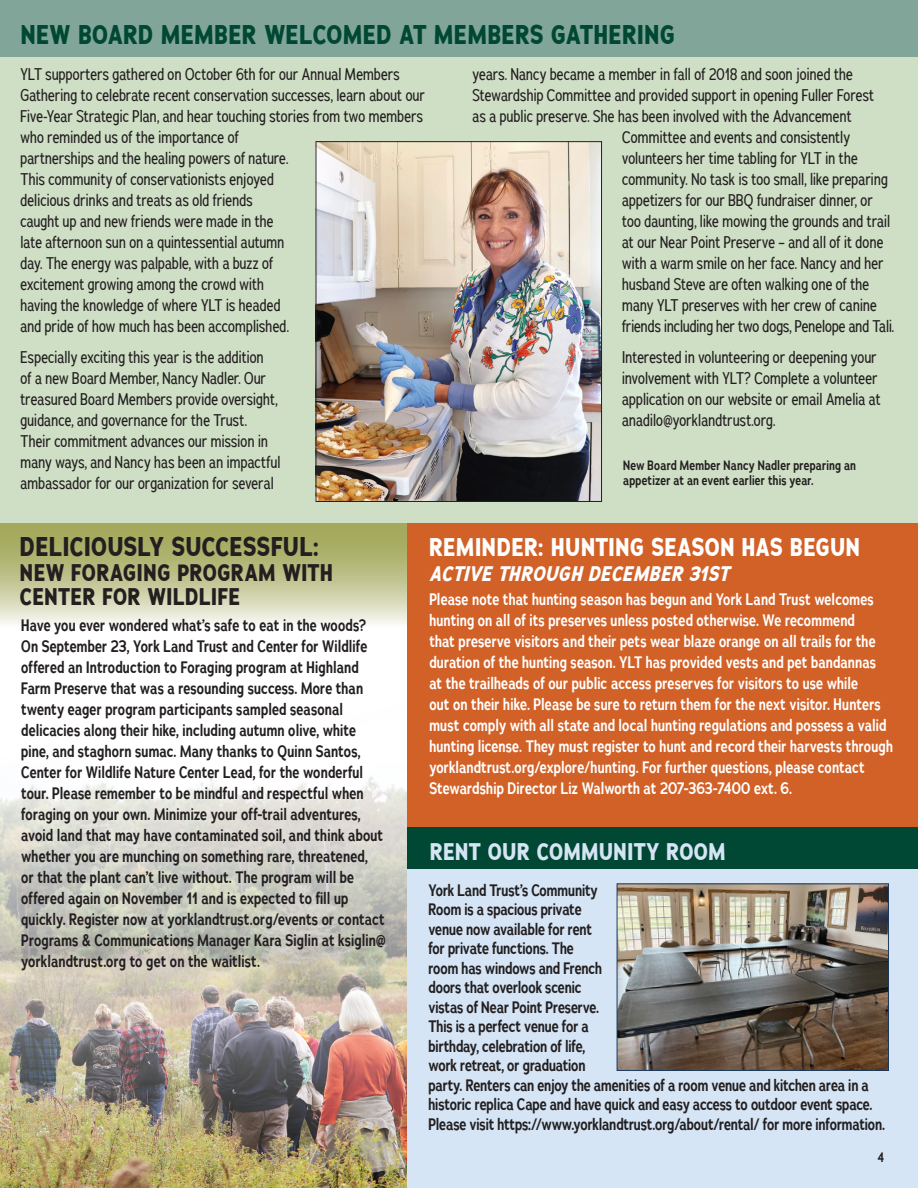
<style>
.page{position:relative;width:918px;height:1188px;background:#fff}
.page>*{position:absolute;margin:0;border:0;box-sizing:border-box;transform-origin:0 0}
.body_no_indent{font:700 27px "Adrianna Condensed";letter-spacing:.02em;color:#004833}
.body_no_indent-2{font:700 27px "Adrianna Condensed";letter-spacing:.015em;color:#231f20}
.body_no_indent-3{font:700 25.5px "Adrianna Condensed";letter-spacing:.02em;color:#fff}
.body_no_indent-4{font:700 24px/24px "Adrianna Condensed";letter-spacing:.015em;color:#231f20}
.body_no_indent-5{font:700 24px "Adrianna Condensed";letter-spacing:.02em;color:#d5e5f5}
.body_no_indent-6{font:italic 700 21px "Adrianna Condensed";letter-spacing:.025em;color:#fff}
.body_no_indent-7{font:16.5px/21px "Adrianna Condensed";color:#231f20}
.body_no_indent-8{font:600 16.5px/21px "Adrianna Condensed";color:#231f20}
.body_no_indent-9{font:600 16.5px/21px "Adrianna Condensed";letter-spacing:.005em;color:#fff}
.body_no_indent-10{font:600 13.5px/15px "Adrianna Condensed";letter-spacing:.015em;color:#231f20}
</style>
<div class="page">
<img style="left:0;top:776px;width:407px;height:412px">
<svg style="left:0;top:523px;width:407px;height:101px;background:#c1c491"></svg>
<div style="left:407px;top:521px;width:511px;height:311px;background:#d26127"></div>
<div style="left:407px;top:827px;width:511px;height:361px;background:#d5e5f5"></div>
<div style="left:407px;top:827px;width:511px;height:41px;background:#004833"></div>
<div style="left:0;top:0;width:918px;height:523px;background:#cfdfc5"></div>
<div style="left:0;top:0;width:918px;height:56px;background:#81a599"></div>
<img style="left:619px;top:886px;width:268px;height:183px">
<div style="left:617px;top:884px;width:272px;height:187px;border:1px solid #1a3b60"></div>
<img style="left:318px;top:143px;width:282px;height:357px">
<div style="left:316px;top:141px;width:286px;height:361px;border:1px solid #231f20"></div>
<p class="body_no_indent" style="left:21px;top:18px;width:656px">NEW BOARD MEMBER WELCOMED AT MEMBERS GATHERING</p>
<p class="body_no_indent-7" style="left:21px;top:63px;width:406px">YLT supporters gathered on October 6th for our Annual Members Gathering to celebrate recent conservation successes, learn about our Five-Year Strategic Plan, and hear touching stories from two members who reminded us of the importance of<br>partnerships and the healing powers of nature.<br>This community of conservationists enjoyed<br>delicious drinks and treats as old friends<br>caught up and new friends were made in the<br>late afternoon sun on a quintessential autumn<br>day. The energy was palpable, with a buzz of<br>excitement growing among the crowd with<br>having the knowledge of where YLT is headed<br>and pride of how much has been accomplished.</p>
<p class="body_no_indent-7" style="left:21px;top:347px;width:262px">Especially exciting this year is the addition<br>of a new Board Member, Nancy Nadler. Our treasured Board Members provide oversight, guidance, and governance for the Trust.<br>Their commitment advances our mission in many ways, and Nancy has been an impactful ambassador for our organization for several</p>
<p class="body_no_indent-7" style="left:472px;top:63px;width:382px">years. Nancy became a member in fall of 2018 and soon joined the</p>
<p class="body_no_indent-7" style="left:472px;top:84px;width:403px">Stewardship Committee and provided support in opening Fuller Forest</p>
<p class="body_no_indent-7" style="left:472px;top:105px;width:381px">as a public preserve. She has been involved with the Advancement</p>
<p class="body_no_indent-7" style="left:622px;top:126px;width:230px">Committee and events and consistently</p>
<p class="body_no_indent-7" style="left:622px;top:147px;width:237px">volunteers her time tabling for YLT in the</p>
<p class="body_no_indent-7" style="left:622px;top:168px;width:267px">community. No task is too small, like preparing</p>
<p class="body_no_indent-7" style="left:622px;top:189px;width:252px">appetizers for our BBQ fundraiser dinner, or</p>
<p class="body_no_indent-7" style="left:622px;top:210px;width:270px">too daunting, like mowing the grounds and trail</p>
<p class="body_no_indent-7" style="left:622px;top:231px;width:263px">at our Near Point Preserve – and all of it done</p>
<p class="body_no_indent-7" style="left:622px;top:252px;width:263px">with a warm smile on her face. Nancy and her</p>
<p class="body_no_indent-7" style="left:622px;top:273px;width:249px">husband Steve are often walking one of the</p>
<p class="body_no_indent-7" style="left:622px;top:294px;width:256px">many YLT preserves with her crew of canine</p>
<p class="body_no_indent-7" style="left:622px;top:315px;width:274px">friends including her two dogs, Penelope and Tali.</p>
<p class="body_no_indent-7" style="left:622px;top:347px;width:260px">Interested in volunteering or deepening your involvement with YLT? Complete a volunteer application on our website or email Amelia at anadilo@yorklandtrust.org.</p>
<p class="body_no_indent-10" style="left:623px;top:458px;width:234px">New Board Member Nancy Nadler preparing an appetizer at an event earlier this year.</p>
<p class="body_no_indent-2" style="left:20px;top:529px;width:301px">DELICIOUSLY SUCCESSFUL:</p>
<p class="body_no_indent-4" style="left:20px;top:561px;width:314px">NEW FORAGING PROGRAM WITH<br>CENTER FOR WILDLIFE</p>
<p class="body_no_indent-8" style="left:21px;top:614px;width:366px">Have you ever wondered what’s safe to eat in the woods?<br>On September 23, York Land Trust and Center for Wildlife offered an Introduction to Foraging program at Highland Farm Preserve that was a resounding success. More than twenty eager program participants sampled seasonal delicacies along their hike, including autumn olive, white pine, and staghorn sumac. Many thanks to Quinn Santos, Center for Wildlife Nature Center Lead, for the wonderful tour. Please remember to be mindful and respectful when foraging on your own. Minimize your off-trail adventures, avoid land that may have contaminated soil, and think about whether you are munching on something rare, threatened,<br>or that the plant can’t live without. The program will be offered again on November 11 and is expected to fill up quickly. Register now at yorklandtrust.org/events or contact Programs &amp; Communications Manager Kara Siglin at ksiglin@ yorklandtrust.org to get on the waitlist.</p>
<p class="body_no_indent-3" style="left:430px;top:531px;width:432px">REMINDER: HUNTING SEASON HAS BEGUN</p>
<p class="body_no_indent-6" style="left:430px;top:561px;width:301px">ACTIVE THROUGH DECEMBER 31ST</p>
<p class="body_no_indent-9" style="left:429px;top:589px;width:465px">Please note that hunting season has begun and York Land Trust welcomes hunting on all of its preserves unless posted otherwise. We recommend<br>that preserve visitors and their pets wear blaze orange on all trails for the duration of the hunting season. YLT has provided vests and pet bandannas at the trailheads of our public access preserves for visitors to use while<br>out on their hike. Please be sure to return them for the next visitor. Hunters must comply with all state and local hunting regulations and possess a valid hunting license. They must register to hunt and record their harvests through yorklandtrust.org/explore/hunting. For further questions, please contact Stewardship Director Liz Walworth at 207-363-7400 ext. 6.</p>
<p class="body_no_indent-5" style="left:430px;top:836px;width:297px">RENT OUR COMMUNITY ROOM</p>
<p class="body_no_indent-8" style="left:428px;top:880px;width:458px;line-height:19.5px">York Land Trust’s Community<br>Room is a spacious private<br>venue now available for rent<br>for private functions. The<br>room has windows and French<br>doors that overlook scenic<br>vistas of Near Point Preserve.<br>This is a perfect venue for a<br>birthday, celebration of life,<br>work retreat, or graduation<br>party. Renters can enjoy the amenities of a room venue and kitchen area in a historic replica Cape and have quick and easy access to outdoor event space.<br>Please visit https://www.yorklandtrust.org/about/rental/ for more information.</p>
<p class="body_no_indent-10" style="left:878px;top:1150px;width:8px">4</p>
</div>
